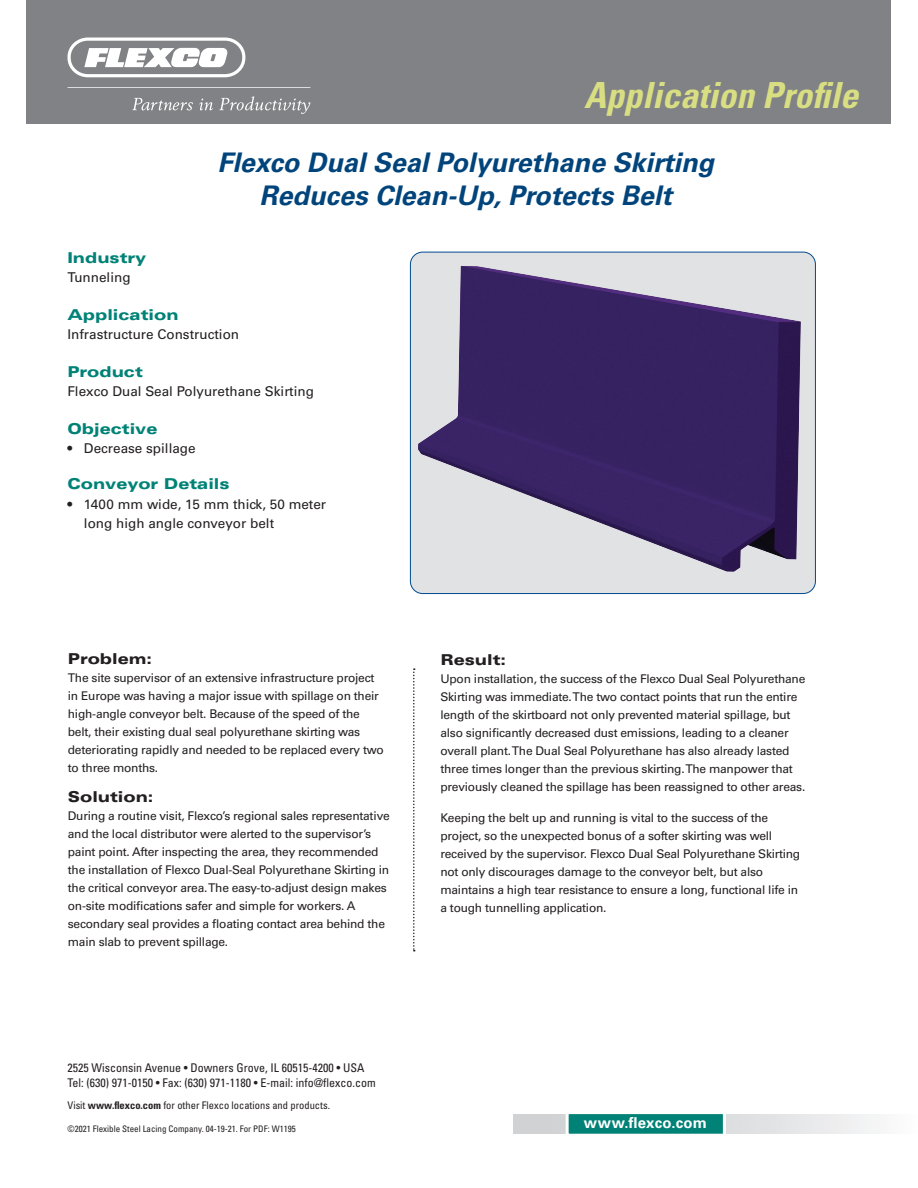
<style>
.page{position:relative;width:918px;height:1188px;background:#fff}
.page>*{position:absolute;margin:0;border:0;box-sizing:border-box;transform-origin:0 0}
.t1{font:italic 700 condensed 36px "Univers LT Std";color:#d8de81}
.h1_main{font:italic 700 27px/33px "Univers LT Std";color:#00447b;text-align:center}
.t2{font:700 15.6px "Univers LT Std";letter-spacing:.02em;color:#fff}
.h2_main{font:900 expanded 15px "Univers LT Std";color:#008276}
.h2_body{font:900 expanded 15px "Univers LT Std";color:#231f20}
.wwwflexco{font:700 15px "Univers LT Std";letter-spacing:.02em;color:#fff}
.p1_main{font:13.5px/19.5px "Univers LT Std";color:#231f20}
.p1main-bullets{font:13.5px "Univers LT Std";color:#231f20}
.p1_body{font:12px/18px "Univers LT Std";letter-spacing:-.02em;color:#231f20}
.t3{font:condensed 12px/15px "Univers LT Std";color:#231f20}
.address_locations{font:condensed 10.5px "Univers LT Std";color:#231f20}
.footer_copyright{font:condensed 9px "Univers LT Std";color:#231f20}
.s1{font-weight:700}
</style>
<div class="page">
<div style="left:26px;top:0;width:864px;height:123px;background:#808285"></div>
<svg style="left:68px;top:38px;width:177px;height:39px"></svg>
<svg style="left:132px;top:98px;width:61px;height:12px"></svg>
<svg style="left:199px;top:99px;width:14px;height:11px"></svg>
<svg style="left:219px;top:96px;width:91px;height:18px"></svg>
<svg style="left:68px;top:87px;width:242px;height:1px"></svg>
<svg style="left:513px;top:1114px;width:363px;height:20px"></svg>
<div style="left:566px;top:1111px;width:160px;height:26px;background:#008276;border:3px solid #fff"></div>
<svg style="left:413px;top:668px;width:2px;height:283px"></svg>
<div style="left:410px;top:252px;width:405px;height:342px;background:#e1e2e4;border-radius:12px"></div>
<img style="left:418px;top:266px;width:383px;height:306px">
<div style="left:410px;top:252px;width:406px;height:342px;border:1px solid #014990;border-radius:12px"></div>
<h1 class="t1" style="left:584px;top:73px;width:276px">Application Profile</h1>
<p class="h1_main" style="left:217px;top:147px;width:498px">Flexco Dual Seal Polyurethane Skirting<br>Reduces Clean-Up, Protects Belt</p>
<p class="h2_main" style="left:67px;top:249px;width:80px">Industry</p>
<p class="p1_main" style="left:67px;top:268px;width:65px">Tunneling</p>
<p class="h2_main" style="left:67px;top:306px;width:113px">Application</p>
<p class="p1_main" style="left:67px;top:325px;width:173px">Infrastructure Construction</p>
<p class="h2_main" style="left:67px;top:363px;width:77px">Product</p>
<p class="p1_main" style="left:67px;top:382px;width:248px">Flexco Dual Seal Polyurethane Skirting</p>
<p class="h2_main" style="left:67px;top:420px;width:92px">Objective</p>
<p class="p1main-bullets" style="left:67px;top:441px;width:130px">• Decrease spillage</p>
<p class="h2_main" style="left:67px;top:475px;width:164px">Conveyor Details</p>
<p class="p1_main" style="left:84px;top:495px;width:244px;text-indent:-16px">• 1400 mm wide, 15 mm thick, 50 meter long high angle conveyor belt</p>
<p class="h2_body" style="left:68px;top:650px;width:86px">Problem:</p>
<p class="p1_body" style="left:68px;top:669px;width:317px">The site supervisor of an extensive infrastructure project in Europe was having a major issue with spillage on their high-angle conveyor belt. Because of the speed of the belt, their existing dual seal polyurethane skirting was deteriorating rapidly and needed to be replaced every two to three months.</p>
<p class="h2_body" style="left:68px;top:788px;width:87px">Solution:</p>
<p class="p1_body" style="left:68px;top:807px;width:323px">During a routine visit, Flexco’s regional sales representative and the local distributor were alerted to the supervisor’s paint point. After inspecting the area, they recommended the installation of Flexco Dual-Seal Polyurethane Skirting in the critical conveyor area. The easy-to-adjust design makes on-site modifications safer and simple for workers. A secondary seal provides a floating contact area behind the main slab to prevent spillage.</p>
<p class="t3" style="left:68px;top:1060px;width:310px">2525 Wisconsin Avenue • Downers Grove, IL 60515-4200 • USA<br>Tel: (630) 971-0150 • Fax: (630) 971-1180 • E-mail: info@flexco.com</p>
<p class="address_locations" style="left:68px;top:1098px;width:264px">Visit <span class="s1">www.flexco.com</span> for other Flexco locations and products.</p>
<p class="footer_copyright" style="left:68px;top:1123px;width:230px">©2021 Flexible Steel Lacing Company. 04-19-21. For PDF: W1195</p>
<p class="h2_body" style="left:440px;top:651px;width:67px">Result:</p>
<p class="p1_body" style="left:440px;top:670px;width:366px">Upon installation, the success of the Flexco Dual Seal Polyurethane Skirting was immediate. The two contact points that run the entire length of the skirtboard not only prevented material spillage, but also significantly decreased dust emissions, leading to a cleaner overall plant. The Dual Seal Polyurethane has also already lasted three times longer than the previous skirting. The manpower that previously cleaned the spillage has been reassigned to other areas.</p>
<p class="p1_body" style="left:440px;top:809px;width:361px">Keeping the belt up and running is vital to the success of the project, so the unexpected bonus of a softer skirting was well received by the supervisor. Flexco Dual Seal Polyurethane Skirting not only discourages damage to the conveyor belt, but also maintains a high tear resistance to ensure a long, functional life in a tough tunnelling application.</p>
<p class="wwwflexco" style="left:584px;top:1114px;width:125px">www.flexco.com</p>
<p class="t2" style="left:571px;top:1114px;width:130px">www.flexco.com</p>
</div>
